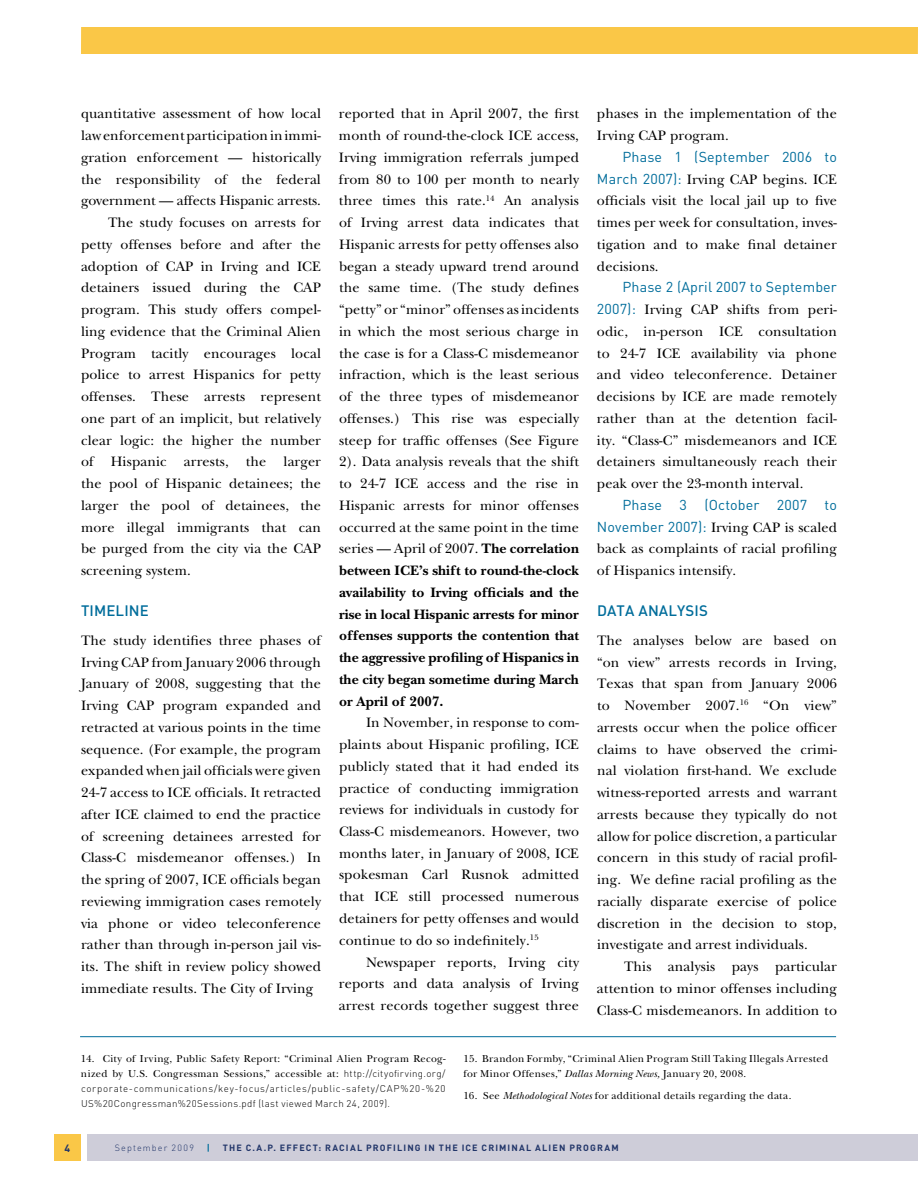
<style>
.page{position:relative;width:918px;height:1188px;background:#fff}
.page>*{position:absolute;margin:0;border:0;box-sizing:border-box;transform-origin:0 0}
.t1{font:500 15px "DIN";letter-spacing:.01em;color:#006d9b}
.t2{font:14.25px/21.8px "New Baskerville";letter-spacing:.01em;color:#000;text-align:justify}
.t3{font:14.25px "DIN";letter-spacing:.01em;color:#006d9b}
.t4{font:10.5px/15px "New Baskerville";letter-spacing:.03em;color:#000}
.t5{font:700 10.5px "DIN";color:#213569}
.t6{font:300 9.75px/15px "DIN";letter-spacing:.06em;color:#000}
.t7{font:700 9px "DIN";letter-spacing:.125em;color:#213569}
.t8{font:300 9px "DIN";letter-spacing:.13em;color:#213569}
.t9{font:700 9px "DIN";color:#006d9b}
.s1{font-weight:700}
.s2{font-family:"DIN";color:#006d9b}
.s3{font-family:"DIN";font-weight:300;font-size:9.75px}
.s4{font-style:italic}
</style>
<div class="page">
<div style="left:54px;top:1134px;width:27px;height:27px;background:#fac747"></div>
<div style="left:88px;top:1134px;width:830px;height:27px;background:#cecdd9"></div>
<div style="left:81px;top:27px;width:837px;height:27px;background:#fac747"></div>
<hr style="left:80px;top:1036px;width:756px;height:1px;background:#006d9b">
<p class="t2" style="left:81px;top:103px;width:241px">quantitative assessment of how local</p>
<p class="t2" style="left:81px;top:125px;width:242px">law enforcement participation in immi-</p>
<p class="t2" style="left:81px;top:146px;width:242px">gration enforcement — historically</p>
<p class="t2" style="left:81px;top:168px;width:241px">the responsibility of the federal</p>
<p class="t2" style="left:81px;top:190px;width:242px">government — affects Hispanic arrests.</p>
<p class="t2" style="left:108px;top:212px;width:214px">The study focuses on arrests for</p>
<p class="t2" style="left:81px;top:233px;width:241px">petty offenses before and after the</p>
<p class="t2" style="left:81px;top:255px;width:241px">adoption of CAP in Irving and ICE</p>
<p class="t2" style="left:81px;top:277px;width:242px">detainers issued during the CAP</p>
<p class="t2" style="left:81px;top:299px;width:242px">program. This study offers compel-</p>
<p class="t2" style="left:81px;top:320px;width:241px">ling evidence that the Criminal Alien</p>
<p class="t2" style="left:81px;top:342px;width:242px">Program tacitly encourages local</p>
<p class="t2" style="left:81px;top:364px;width:241px">police to arrest Hispanics for petty</p>
<p class="t2" style="left:81px;top:386px;width:241px">offenses. These arrests represent</p>
<p class="t2" style="left:81px;top:407px;width:242px">one part of an implicit, but relatively</p>
<p class="t2" style="left:81px;top:429px;width:241px">clear logic: the higher the number</p>
<p class="t2" style="left:81px;top:451px;width:242px">of Hispanic arrests, the larger</p>
<p class="t2" style="left:81px;top:473px;width:241px">the pool of Hispanic detainees; the</p>
<p class="t2" style="left:81px;top:494px;width:241px">larger the pool of detainees, the</p>
<p class="t2" style="left:81px;top:516px;width:241px">more illegal immigrants that can</p>
<p class="t2" style="left:81px;top:538px;width:242px">be purged from the city via the CAP</p>
<p class="t2" style="left:81px;top:560px;width:112px">screening system.</p>
<p class="t1" style="left:81px;top:601px;width:35px">TIMELINE</p>
<p class="t2" style="left:81px;top:629px;width:242px">The study identifies three phases of Irving CAP from January 2006 through January of 2008, suggesting that the Irving CAP program expanded and retracted at various points in the time sequence. (For example, the program expanded when jail officials were given 24-7 access to ICE officials. It retracted after ICE claimed to end the practice of screening detainees arrested for Class-C misdemeanor offenses.) In the spring of 2007, ICE officials began reviewing immigration cases remotely via phone or video teleconference rather than through in-person jail vis&shy;its. The shift in review policy showed immediate results. The City of Irving</p>
<p class="t2" style="left:339px;top:103px;width:242px">reported that in April 2007, the first month of round-the-clock ICE access, Irving immigration referrals jumped from 80 to 100 per month to nearly three times this rate.<sup>14</sup> An analysis of Irving arrest data indicates that Hispanic arrests for petty offenses also began a steady upward trend around the same time. (The study defines “petty” or “minor” offenses as incidents in which the most serious charge in the case is for a Class-C misdemeanor infraction, which is the least serious of the three types of misdemeanor offenses.) This rise was especially steep for traffic offenses (See Figure 2). Data analysis reveals that the shift to 24-7 ICE access and the rise in Hispanic arrests for minor offenses occurred at the same point in the time series — April of 2007. <span class="s1">The correlation between ICE’s shift to round-the-clock availability to Irving officials and the rise in local Hispanic arrests for minor offenses supports the contention that the aggressive profiling of Hispanics in the city began sometime during March or April of 2007.</span></p>
<p class="t2" style="left:339px;top:712px;width:242px;text-indent:27px">In November, in response to com&shy;plaints about Hispanic profiling, ICE publicly stated that it had ended its practice of conducting immigration reviews for individuals in custody for Class-C misdemeanors. However, two months later, in January of 2008, ICE spokesman Carl Rusnok admitted that ICE still processed numerous detainers for petty offenses and would continue to do so indefinitely.<sup>15</sup></p>
<p class="t2" style="left:339px;top:951px;width:242px;text-indent:27px">Newspaper reports, Irving city reports and data analysis of Irving arrest records together suggest three</p>
<p class="t2" style="left:597px;top:103px;width:241px">phases in the implementation of the<br>Irving CAP program.</p>
<p class="t3" style="left:622px;top:148px;width:216px">Phase 1 (September 2006 to</p>
<p class="t2" style="left:597px;top:168px;width:241px"><span class="s2">March 2007):</span> Irving CAP begins. ICE officials visit the local jail up to five times per week for consultation, inves&shy;tigation and to make final detainer decisions.</p>
<p class="t3" style="left:622px;top:278px;width:216px">Phase 2 (April 2007 to September</p>
<p class="t2" style="left:597px;top:299px;width:242px"><span class="s2">2007):</span> Irving CAP shifts from peri&shy;odic, in-person ICE consultation to 24-7 ICE availability via phone and video teleconference. Detainer decisions by ICE are made remotely rather than at the detention facil&shy;ity. “Class-C” misdemeanors and ICE detainers simultaneously reach their peak over the 23-month interval.</p>
<p class="t3" style="left:622px;top:496px;width:216px">Phase 3 (October 2007 to</p>
<p class="t2" style="left:597px;top:516px;width:242px"><span class="s2">November 2007):</span> Irving CAP is scaled back as complaints of racial profiling of Hispanics intensify.</p>
<p class="t1" style="left:597px;top:601px;width:112px">DATA ANALYSIS</p>
<p class="t2" style="left:597px;top:629px;width:242px">The analyses below are based on “on view” arrests records in Irving, Texas that span from January 2006 to November 2007.<sup>16</sup> “On view” arrests occur when the police officer claims to have observed the crimi&shy;nal violation first-hand. We exclude witness-reported arrests and warrant arrests because they typically do not allow for police discretion, a particular concern in this study of racial profil&shy;ing. We define racial profiling as the racially disparate exercise of police discretion in the decision to stop, investigate and arrest individuals.</p>
<p class="t2" style="left:597px;top:956px;width:242px;text-indent:27px">This analysis pays particular attention to minor offenses including Class-C misdemeanors. In addition to</p>
<p class="t4" style="left:81px;top:1052px;width:366px">14. City of Irving, Public Safety Report: “Criminal Alien Program Recog&shy;nized by U.S. Congressman Sessions,” accessible at: <span class="s3">http://cityofirving.org/</span></p>
<p class="t6" style="left:81px;top:1081px;width:366px">corporate-communications/key-focus/articles/public-safety/CAP%20-%20<br>US%20Congressman%20Sessions.pdf (last viewed March 24, 2009).</p>
<p class="t4" style="left:464px;top:1052px;width:366px">15. Brandon Formby, “Criminal Alien Program Still Taking Illegals Arrested for Minor Offenses,” <span class="s4">Dallas Morning News,</span> January 20, 2008.</p>
<p class="t4" style="left:464px;top:1088px;width:329px">16. See <span class="s4">Methodological Notes</span> for additional details regarding the data.</p>
<p class="t5" style="left:65px;top:1141px;width:7px">4</p>
<p class="t8" style="left:115px;top:1142px;width:81px">September 2009</p>
<p class="t9" style="left:207px;top:1142px;width:5px">|</p>
<p class="t7" style="left:223px;top:1142px;width:397px">THE C.A.P. EFFECT: RACIAL PROFILING IN THE ICE CRIMINAL ALIEN PROGRA M</p>
</div>
